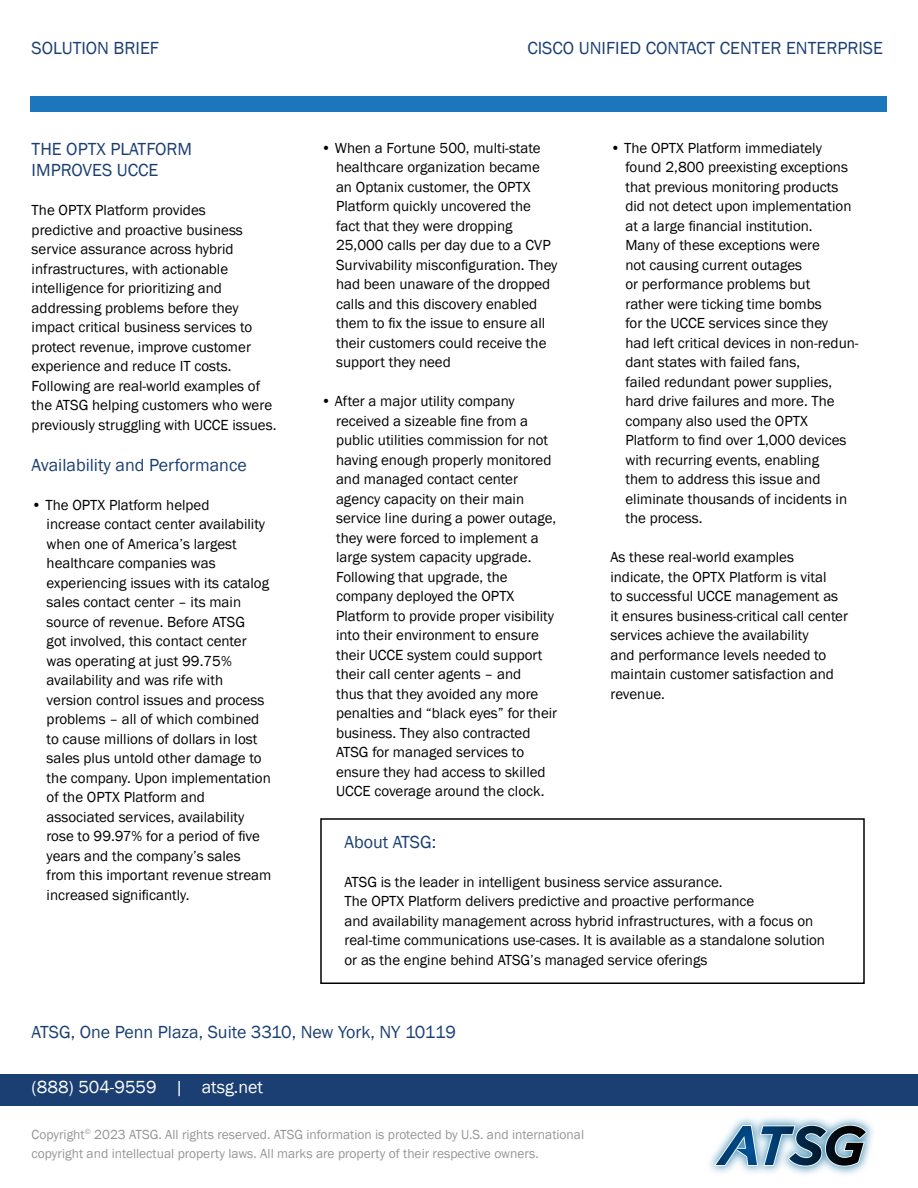
<style>
.page{position:relative;width:918px;height:1188px;background:#fff}
.page>*{position:absolute;margin:0;border:0;box-sizing:border-box;transform-origin:0 0}
.t1{font:18px/21.6px "Franklin Gothic";color:#1b3f72}
.t2{font:18px "Franklin Gothic";color:#fff}
.t3{font:15px/19.5px "Franklin Gothic";color:#010101}
.t4{font:13.5px/19.5px "Franklin Gothic";color:#969696}
</style>
<div class="page">
<div style="left:31px;top:96px;width:856px;height:15px;background:#1c76bc"></div>
<div style="left:0;top:1074px;width:918px;height:32px;background:#1b3f72"></div>
<img style="left:709px;top:1117px;width:164px;height:58px">
<svg style="left:714px;top:1125px;width:153px;height:42px;background:#728fa4"></svg>
<p class="t1" style="left:32px;top:37px;width:129px">SOLUTION BRIEF</p>
<p class="t1" style="left:527px;top:37px;width:357px">CISCO UNIFIED CONTACT CENTER ENTERPRISE</p>
<p class="t1" style="left:32px;top:138px;width:162px">THE OPTX PLATFORM<br>IMPROVES UCCE</p>
<p class="t3" style="left:32px;top:201px;width:246px">The OPTX Platform provides<br>predictive and proactive business service assurance across hybrid infrastructures, with actionable intelligence for prioritizing and addressing problems before they impact critical business services to protect revenue, improve customer experience and reduce IT costs.<br>Following are real-world examples of the ATSG helping customers who were previously struggling with UCCE issues.</p>
<p class="t1" style="left:32px;top:454px;width:217px">Availability and Performance</p>
<p class="t3" style="left:47px;top:495px;width:226px;text-indent:-15px">• The OPTX Platform helped<br>increase contact center availability when one of America’s largest healthcare companies was experiencing issues with its catalog sales contact center – its main source of revenue. Before ATSG<br>got involved, this contact center was operating at just 99.75% availability and was rife with version control issues and process problems – all of which combined to cause millions of dollars in lost sales plus untold other damage to the company. Upon implementation of the OPTX Platform and associated services, availability rose to 99.97% for a period of five years and the company’s sales from this important revenue stream increased significantly.</p>
<p class="t3" style="left:336px;top:138px;width:223px;text-indent:-15px">• When a Fortune 500, multi-state healthcare organization became an Optanix customer, the OPTX<br>Platform quickly uncovered the fact that they were dropping<br>25,000 calls per day due to a CVP<br>Survivability misconfiguration. They had been unaware of the dropped calls and this discovery enabled them to fix the issue to ensure all their customers could receive the support they need</p>
<p class="t3" style="left:336px;top:392px;width:223px;text-indent:-15px">• After a major utility company received a sizeable fine from a public utilities commission for not having enough properly monitored and managed contact center agency capacity on their main service line during a power outage, they were forced to implement a large system capacity upgrade.<br>Following that upgrade, the company deployed the OPTX<br>Platform to provide proper visibility into their environment to ensure their UCCE system could support their call center agents – and<br>thus that they avoided any more penalties and “black eyes” for their business. They also contracted<br>ATSG for managed services to ensure they had access to skilled<br>UCCE coverage around the clock.</p>
<p class="t3" style="left:625px;top:138px;width:235px;text-indent:-15px">• The OPTX Platform immediately found 2,800 preexisting exceptions that previous monitoring products did not detect upon implementation at a large financial institution.<br>Many of these exceptions were<br>not causing current outages<br>or performance problems but<br>rather were ticking time bombs<br>for the UCCE services since they<br>had left critical devices in non-redun&shy;dant states with failed fans,<br>failed redundant power supplies, hard drive failures and more. The company also used the OPTX<br>Platform to find over 1,000 devices with recurring events, enabling<br>them to address this issue and eliminate thousands of incidents in the process.</p>
<p class="t3" style="left:610px;top:548px;width:239px">As these real-world examples indicate, the OPTX Platform is vital<br>to successful UCCE management as it ensures business-critical call center services achieve the availability<br>and performance levels needed to maintain customer satisfaction and revenue.</p>
<p class="t1" style="left:345px;top:831px;width:93px">About ATSG:</p>
<p class="t3" style="left:345px;top:872px;width:482px">ATSG is the leader in intelligent business service assurance.<br>The OPTX Platform delivers predictive and proactive performance<br>and availability management across hybrid infrastructures, with a focus on real-time communications use-cases. It is available as a standalone solution or as the engine behind ATSG’s managed service oferings</p>
<p class="t1" style="left:32px;top:1021px;width:426px">ATSG, One Penn Plaza, Suite 3310, New York, NY 10119</p>
<p class="t2" style="left:32px;top:1076px;width:233px">(888) 504-9559 | atsg.net</p>
<p class="t4" style="left:32px;top:1125px;width:554px">Copyright<sup>©</sup> 2023 ATSG. All rights reserved. ATSG information is protected by U.S. and international copyright and intellectual property laws. All marks are property of their respective owners.</p>
</div>
